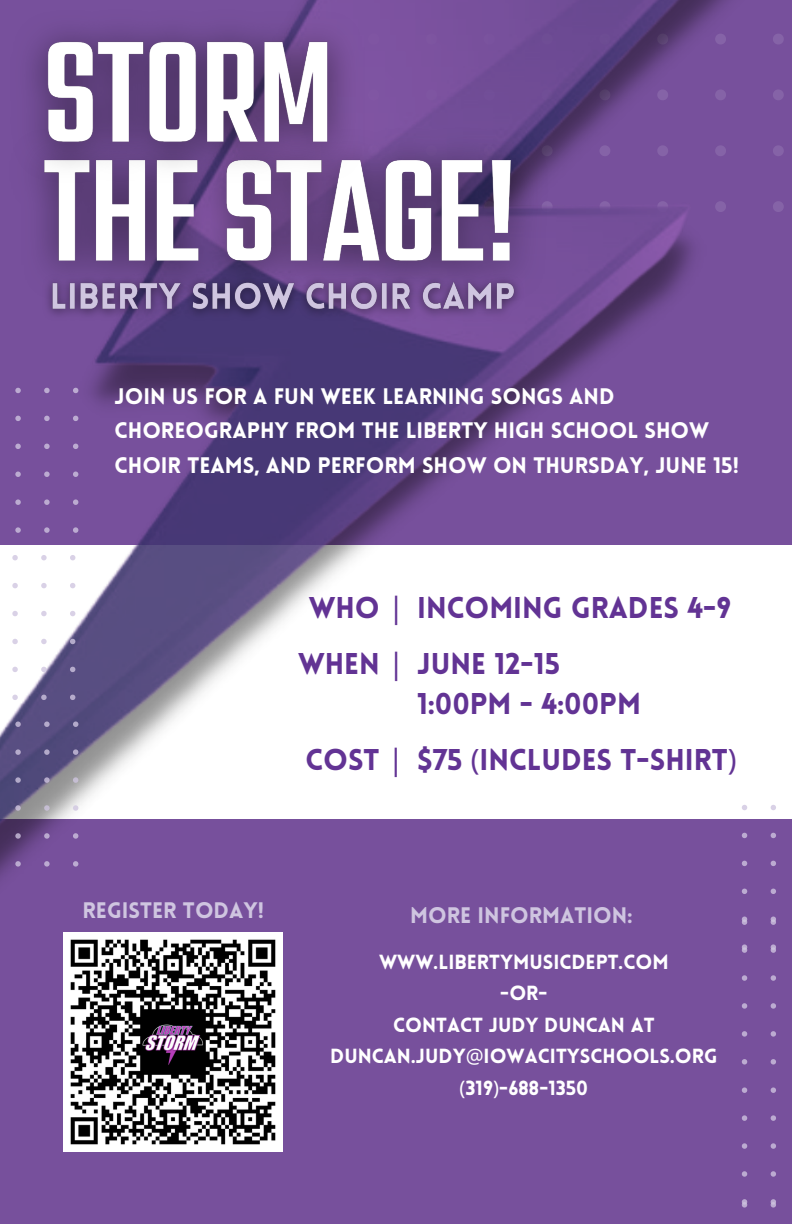
<style>
.page{position:relative;width:792px;height:1224px;background:#77509c}
.page>*{position:absolute;margin:0;border:0;box-sizing:border-box;transform-origin:0 0}
.t1{font:900 29.4px/55.6px "Lovelo";color:#623394}
.t2{font:900 22px/34.4px "Lovelo";color:#fff}
.t3{font:900 22px "Lovelo";color:#cfc5e0}
.t4{font:900 20px/31.6px "Lovelo";color:#fff;text-align:center}
.s1{font-family:"Noto Sans";font-weight:400}
</style>
<div class="page">
<img style="left:0;top:0;width:792px;height:954px">
<svg style="left:0;top:721px;width:78px;height:146px"></svg>
<svg style="left:0;top:555px;width:75px;height:145px;background:#e4e2eb"></svg>
<svg style="left:0;top:388px;width:78px;height:145px"></svg>
<svg style="left:742px;top:805px;width:50px;height:260px"></svg>
<svg style="left:742px;top:1087px;width:34px;height:121px"></svg>
<img style="left:64px;top:933px;width:219px;height:219px">
<img style="left:0;top:116px;width:567px;height:231px">
<img style="left:0;top:0;width:382px;height:228px">
<img style="left:36px;top:268px;width:494px;height:65px">
<p class="t2" style="left:115px;top:381px;width:626px">JOIN US FOR A FUN WEEK LEARNING SONGS AND<br>CHOREOGRAPHY FROM THE LIBERTY HIGH SCHOOL SHOW<br>CHOIR TEAMS, AND PERFORM SHOW ON THURSDAY, JUNE 15!</p>
<h1 class="t1" style="left:298px;top:583px;width:435px;text-indent:11px">WHO <span class="s1">|</span> INCOMING GRADES 4-9<br>WHEN <span class="s1">|</span> JUNE 12-15</h1>
<h1 class="t1" style="left:305px;top:679px;width:433px;text-align:center">1:00PM - 4:00PM<br>COST <span class="s1">|</span> $75 <span class="s1">(</span>INCLUDES T-SHIRT<span class="s1">)</span></h1>
<p class="t3" style="left:83px;top:902px;width:183px">REGISTER TODAY!</p>
<p class="t3" style="left:410px;top:907px;width:224px">MORE INFORMATION:</p>
<p class="t4" style="left:330px;top:948px;width:389px">WWW.LIBERTYMUSICDEPT.COM<br>-OR-<br>CONTACT JUDY DUNCAN AT<br>DUNCAN.JUDY<span class="s1">@</span>IOWACITYSCHOOLS.ORG <span class="s1">(</span>319<span class="s1">)</span>-688-1350</p>
</div>
